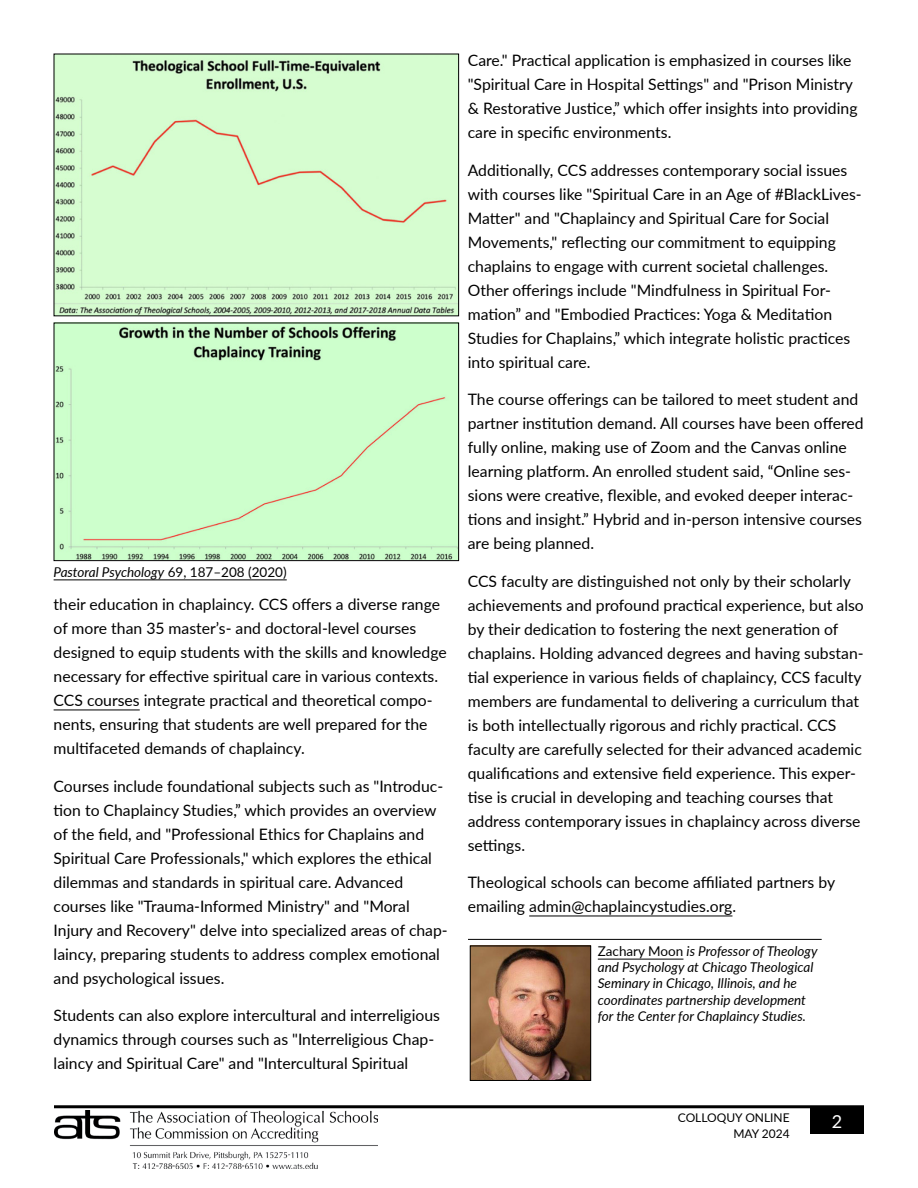
<style>
.page{position:relative;width:918px;height:1188px;background:#fff}
.page>*{position:absolute;margin:0;border:0;box-sizing:border-box;transform-origin:0 0}
.t1{font:18px "Lato";color:#fff}
.t2{font:15.75px/24px "Lato";color:#000}
.t3{font:italic 13.5px/16.2px "Lato";color:#000}
.t4{font:12px/16.5px "Lato";color:#000;text-align:right}
.s1{font-style:normal}
</style>
<div class="page">
<div style="left:810px;top:1107px;width:54px;height:27px;background:#000"></div>
<hr style="left:54px;top:1105px;width:810px;height:3px;background:#000">
<img style="left:54px;top:1110px;width:324px;height:59px">
<hr style="left:54px;top:710px;width:86px;height:1px;background:#000">
<hr style="left:529px;top:916px;width:203px;height:1px;background:#000">
<hr style="left:468px;top:939px;width:354px;height:1px;background:#000">
<hr style="left:598px;top:959px;width:85px;height:1px;background:#000">
<img style="left:472px;top:948px;width:117px;height:131px">
<div style="left:470px;top:946px;width:121px;height:135px;border:1px solid #000"></div>
<img style="left:56px;top:56px;width:401px;height:258px">
<img style="left:56px;top:325px;width:401px;height:234px">
<div style="left:54px;top:323px;width:405px;height:238px;border:1px solid #000"></div>
<hr style="left:54px;top:580px;width:233px;height:1px;background:#000">
<p class="t3" style="left:54px;top:563px;width:235px">Pastoral Psychology <span class="s1">69, 187–208 (2020)</span></p>
<p class="t2" style="left:54px;top:592px;width:395px">their education in chaplaincy. CCS offers a diverse range of more than 35 master’s- and doctoral-level courses designed to equip students with the skills and knowledge necessary for effective spiritual care in various contexts.<br>CCS courses integrate practical and theoretical compo&shy;nents, ensuring that students are well prepared for the multifaceted demands of chaplaincy.</p>
<p class="t2" style="left:54px;top:773px;width:396px">Courses include foundational subjects such as "Introduc&shy;tion to Chaplaincy Studies,” which provides an overview of the field, and "Professional Ethics for Chaplains and Spiritual Care Professionals," which explores the ethical dilemmas and standards in spiritual care. Advanced courses like "Trauma-Informed Ministry" and "Moral Injury and Recovery" delve into specialized areas of chap&shy;laincy, preparing students to address complex emotional and psychological issues.</p>
<p class="t2" style="left:54px;top:1003px;width:388px">Students can also explore intercultural and interreligious dynamics through courses such as "Interreligious Chap&shy;laincy and Spiritual Care" and "Intercultural Spiritual</p>
<p class="t2" style="left:468px;top:48px;width:391px">Care." Practical application is emphasized in courses like "Spiritual Care in Hospital Settings" and "Prison Ministry &amp; Restorative Justice,” which offer insights into providing care in specific environments.</p>
<p class="t2" style="left:468px;top:157px;width:395px">Additionally, CCS addresses contemporary social issues with courses like "Spiritual Care in an Age of #BlackLives-Matter" and "Chaplaincy and Spiritual Care for Social Movements," reflecting our commitment to equipping chaplains to engage with current societal challenges.<br>Other offerings include "Mindfulness in Spiritual For&shy;mation” and "Embodied Practices: Yoga &amp; Meditation Studies for Chaplains,” which integrate holistic practices into spiritual care.</p>
<p class="t2" style="left:468px;top:387px;width:397px">The course offerings can be tailored to meet student and partner institution demand. All courses have been offered fully online, making use of Zoom and the Canvas online learning platform. An enrolled student said, “Online ses&shy;sions were creative, flexible, and evoked deeper interac&shy;tions and insight.” Hybrid and in-person intensive courses are being planned.</p>
<p class="t2" style="left:468px;top:568px;width:398px">CCS faculty are distinguished not only by their scholarly achievements and profound practical experience, but also by their dedication to fostering the next generation of chaplains. Holding advanced degrees and having substan&shy;tial experience in various fields of chaplaincy, CCS faculty members are fundamental to delivering a curriculum that is both intellectually rigorous and richly practical. CCS faculty are carefully selected for their advanced academic qualifications and extensive field experience. This exper&shy;tise is crucial in developing and teaching courses that address contemporary issues in chaplaincy across diverse settings.</p>
<p class="t2" style="left:468px;top:870px;width:369px">Theological schools can become affiliated partners by emailing admin@chaplaincystudies.org.</p>
<p class="t3" style="left:598px;top:942px;width:221px"><span class="s1">Zachary Moon</span> is Professor of Theology and Psychology at Chicago Theological Seminary in Chicago, Illinois, and he coordinates partnership development for the Center for Chaplaincy Studies.</p>
<p class="t4" style="left:678px;top:1108px;width:113px">COLLOQUY ONLINE<br>MAY 2024</p>
<p class="t1" style="left:832px;top:1108px;width:12px">2</p>
</div>
